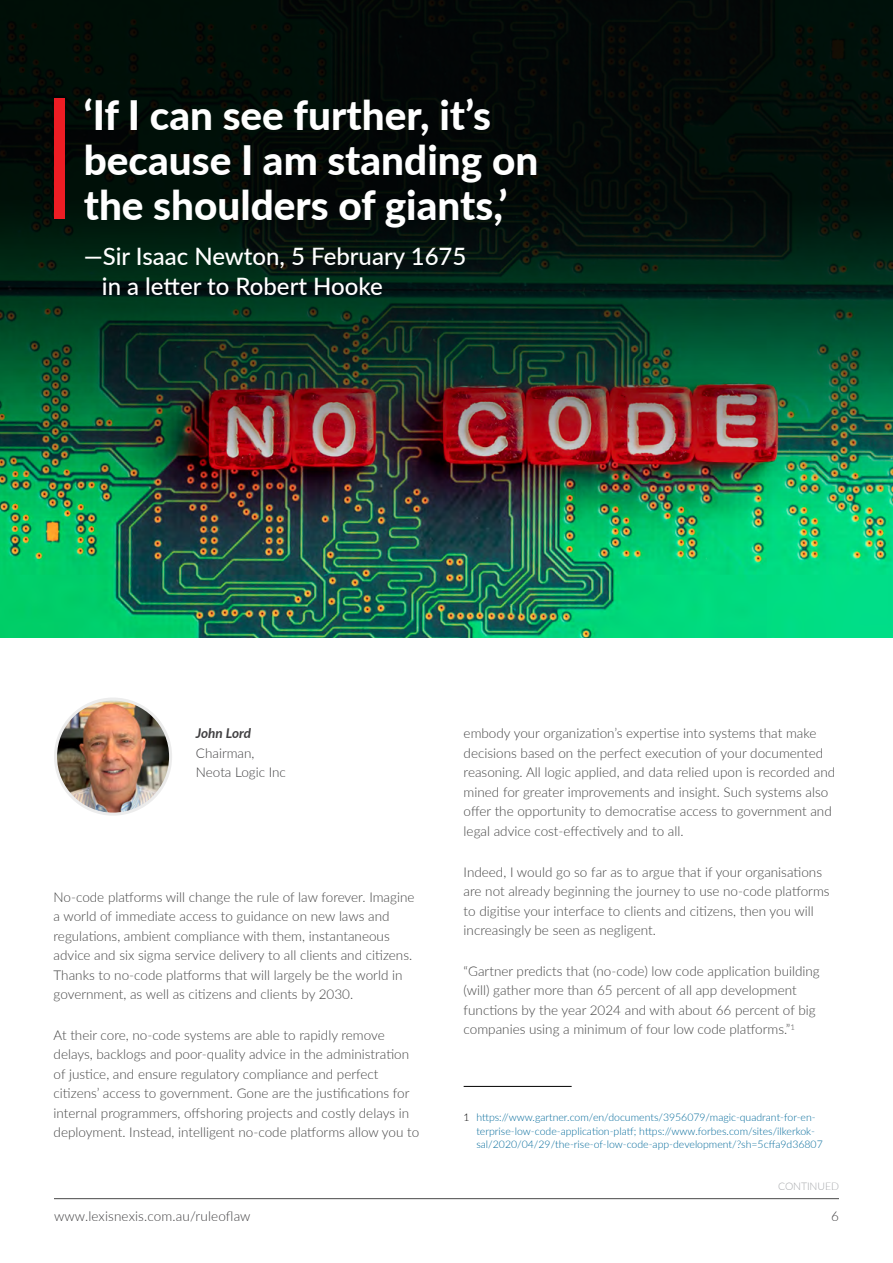
<style>
.page{position:relative;width:893px;height:1263px;background:#fff}
.page>*{position:absolute;margin:0;border:0;box-sizing:border-box;transform-origin:0 0}
.t1{font:800 40.5px/45px "Lato";color:#fff}
.t2{font:500 24px/30px "Lato";color:#fff}
.t3{font:300 13.5px/19.5px "Lato";color:#434343}
.t4{font:300 13.5px/19.5px "Lato";color:#414042}
.t5{font:italic 700 13.5px "Lato";letter-spacing:-.005em;color:#414042}
.t6{font:300 10.5px/13.5px "Lato";color:#00699a}
.t7{font:300 10.5px "Lato";letter-spacing:-.01em;color:#a7a9ac}
.s1{color:#000}
</style>
<div class="page">
<hr style="left:54px;top:1198px;width:785px;height:1px;background:#000">
<img style="left:0;top:0;width:893px;height:638px">
<div style="left:55px;top:99px;width:10px;height:120px;background:#ed1d24"></div>
<div style="left:54px;top:697px;width:118px;height:119px;border:9px solid #434343;border-radius:50%"></div>
<img style="left:57px;top:700px;width:112px;height:112px;border-radius:56px">
<hr style="left:464px;top:1086px;width:108px;height:1px;background:#000">
<h1 class="t1" style="left:84px;top:91px;width:456px">‘If I can see further, it’s because I am standing on the shoulders of giants,’</h1>
<h2 class="t2" style="left:102px;top:240px;width:366px;text-indent:-18px">—Sir Isaac Newton, 5 February 1675 in a letter to Robert Hooke</h2>
<p class="t5" style="left:196px;top:723px;width:57px">John Lord</p>
<p class="t4" style="left:196px;top:743px;width:92px">Chairman,<br>Neota Logic Inc</p>
<p class="t3" style="left:54px;top:886px;width:362px">No-code platforms will change the rule of law forever. Imagine a world of immediate access to guidance on new laws and regulations, ambient compliance with them, instantaneous advice and six sigma service delivery to all clients and citizens.<br>Thanks to no-code platforms that will largely be the world in government, as well as citizens and clients by 2030.</p>
<p class="t3" style="left:54px;top:1025px;width:367px">At their core, no-code systems are able to rapidly remove delays, backlogs and poor-quality advice in the administration of justice, and ensure regulatory compliance and perfect citizens’ access to government. Gone are the justifications for internal programmers, offshoring projects and costly delays in deployment. Instead, intelligent no-code platforms allow you to</p>
<p class="t3" style="left:464px;top:723px;width:373px">embody your organization’s expertise into systems that make decisions based on the perfect execution of your documented reasoning. All logic applied, and data relied upon is recorded and mined for greater improvements and insight. Such systems also offer the opportunity to democratise access to government and legal advice cost-effectively and to all.</p>
<p class="t3" style="left:464px;top:861px;width:367px">Indeed, I would go so far as to argue that if your organisations are not already beginning the journey to use no-code platforms to digitise your interface to clients and citizens, then you will increasingly be seen as negligent.</p>
<p class="t3" style="left:464px;top:961px;width:358px">“Gartner predicts that (no-code) low code application building (will) gather more than 65 percent of all app development functions by the year 2024 and with about 66 percent of big companies using a minimum of four low code platforms.”<sup>1</sup></p>
<p class="t6" style="left:476px;top:1110px;width:348px;text-indent:-13px"><span class="s1">1</span> https://www.gartner.com/en/documents/3956079/magic-quadrant-for-en&shy;terprise-low-code-application-platf; https://www.forbes.com/sites/ilkerkok&shy;sal/2020/04/29/the-rise-of-low-code-app-development/?sh=5cffa9d36807</p>
<p class="t7" style="left:778px;top:1179px;width:62px">CONTINUED</p>
<p class="t4" style="left:54px;top:1206px;width:198px">www.lexisnexis.com.au/ruleoflaw</p>
<p class="t4" style="left:831px;top:1206px;width:9px">6</p>
</div>
